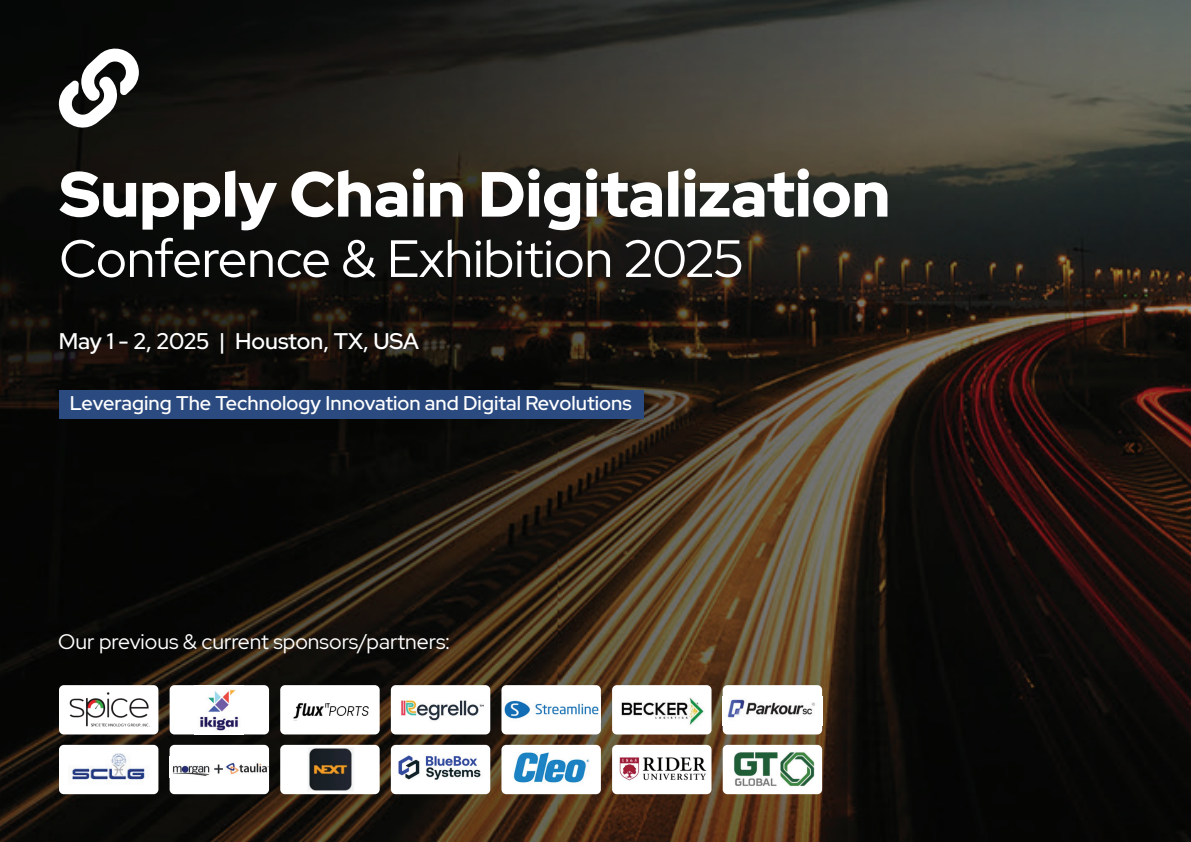
<style>
.page{position:relative;width:1191px;height:842px;background:#fff}
.page>*{position:absolute;margin:0;border:0;box-sizing:border-box;transform-origin:0 0}
.t1{font:900 63.6px "Red Hat Display";color:#fff}
.t2{font:52.4px "Red Hat Display";letter-spacing:-.005em;color:#fff}
.t3{font:600 22.6px "Red Hat Display";color:#fff}
.t4{font:21.2px "Red Hat Display";color:#fff}
.t5{font:600 19.8px "Red Hat Display";letter-spacing:.005em;color:#fff}
</style>
<div class="page">
<img style="left:0;top:0;width:1191px;height:842px">
<svg style="left:59px;top:46px;width:80px;height:84px"></svg>
<div style="left:59px;top:685px;width:99px;height:49px;background:#fff;border-radius:5px"></div>
<div style="left:170px;top:685px;width:99px;height:49px;background:#fff;border-radius:5px"></div>
<div style="left:280px;top:685px;width:100px;height:49px;background:#fff;border-radius:5px"></div>
<div style="left:391px;top:685px;width:99px;height:49px;background:#fff;border-radius:5px"></div>
<div style="left:501px;top:685px;width:100px;height:49px;background:#fff;border-radius:5px"></div>
<div style="left:612px;top:685px;width:99px;height:49px;background:#fff;border-radius:5px"></div>
<div style="left:722px;top:685px;width:100px;height:49px;background:#fff;border-radius:5px"></div>
<img style="left:69px;top:692px;width:81px;height:35px">
<div style="left:59px;top:745px;width:99px;height:49px;background:#fff;border-radius:5px"></div>
<div style="left:170px;top:745px;width:99px;height:49px;background:#fff;border-radius:5px"></div>
<div style="left:280px;top:745px;width:100px;height:49px;background:#fff;border-radius:5px"></div>
<div style="left:391px;top:745px;width:99px;height:49px;background:#fff;border-radius:5px"></div>
<div style="left:501px;top:745px;width:100px;height:49px;background:#fff;border-radius:5px"></div>
<div style="left:612px;top:745px;width:99px;height:49px;background:#fff;border-radius:5px"></div>
<div style="left:722px;top:745px;width:100px;height:49px;background:#fff;border-radius:5px"></div>
<div style="left:59px;top:390px;width:584px;height:29px;background:#2b4a7f"></div>
<img style="left:172px;top:762px;width:97px;height:14px">
<img style="left:308px;top:748px;width:45px;height:43px">
<img style="left:200px;top:689px;width:38px;height:42px">
<img style="left:293px;top:702px;width:76px;height:19px">
<img style="left:401px;top:700px;width:83px;height:21px">
<img style="left:504px;top:700px;width:95px;height:19px">
<img style="left:619px;top:757px;width:88px;height:24px">
<img style="left:734px;top:752px;width:80px;height:35px">
<img style="left:513px;top:752px;width:77px;height:31px">
<img style="left:621px;top:698px;width:83px;height:27px">
<img style="left:727px;top:699px;width:88px;height:19px">
<img style="left:398px;top:755px;width:83px;height:25px">
<img style="left:68px;top:753px;width:77px;height:31px">
<h1 class="t1" style="left:59px;top:153px;width:832px">Supply Chain Digitalization</h1>
<h2 class="t2" style="left:59px;top:224px;width:685px">Conference &amp; Exhibition 2025</h2>
<p class="t3" style="left:59px;top:326px;width:362px">May 1 - 2, 2025 | Houston, TX, USA</p>
<p class="t5" style="left:70px;top:390px;width:563px">Leveraging The Technology Innovation and Digital Revolutions</p>
<p class="t4" style="left:58px;top:628px;width:393px">Our previous &amp; current sponsors/partners:</p>
</div>
